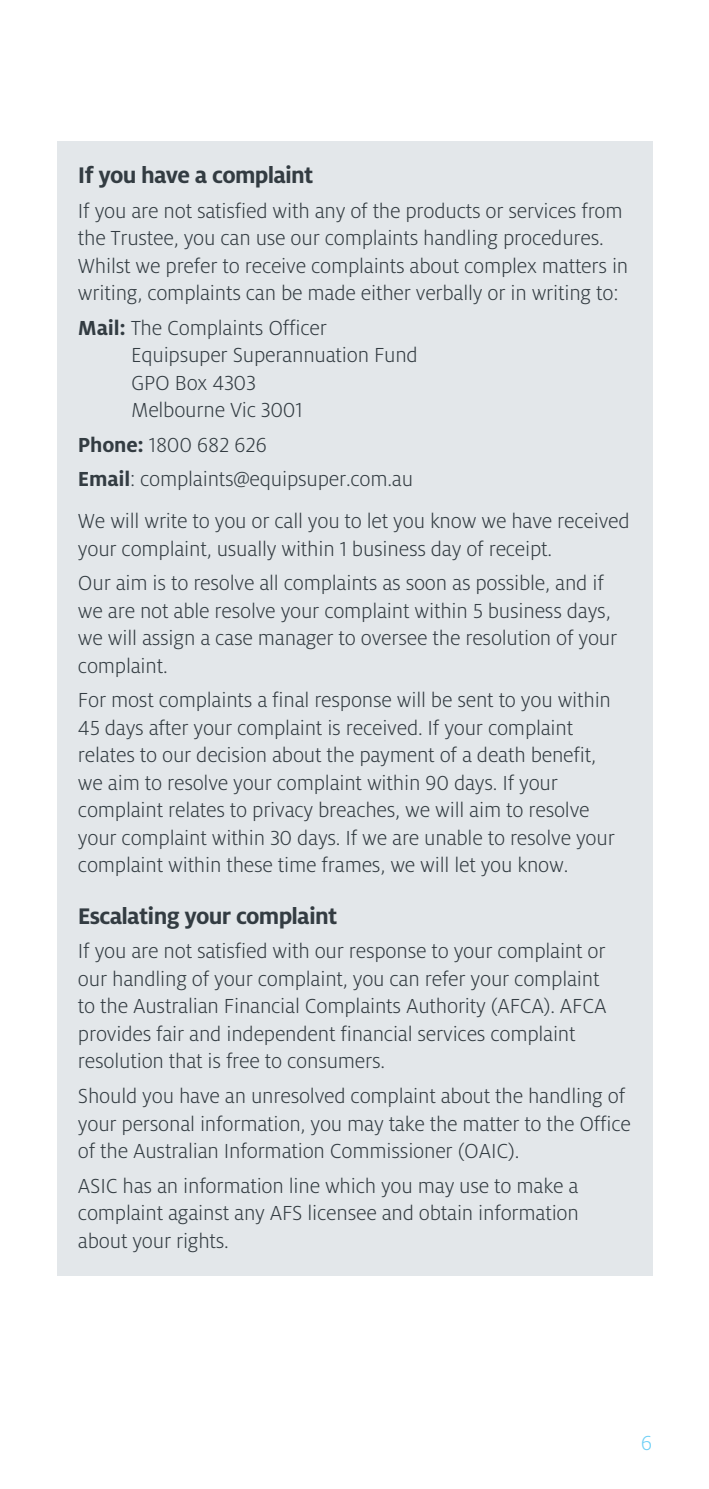
<style>
.page{position:relative;width:709px;height:1489px;background:#fff}
.page>*{position:absolute;margin:0;border:0;box-sizing:border-box;transform-origin:0 0}
.t1{font:700 25px "Milo OT";letter-spacing:-.03em;color:#333c42}
.t2{font:300 22.5px/27.5px "Milo OT";letter-spacing:-.01em;color:#333c42}
.t3{font:300 22.5px "Milo OT";color:#6dcff6}
.s1{font-weight:700}
</style>
<div class="page">
<div style="left:57px;top:142px;width:595px;height:1133px;background:#e3e7ea"></div>
<p class="t1" style="left:78px;top:161px;width:237px">If you have a complaint</p>
<p class="t2" style="left:78px;top:197px;width:552px">If you are not satisfied with any of the products or services from the Trustee, you can use our complaints handling procedures.<br>Whilst we prefer to receive complaints about complex matters in writing, complaints can be made either verbally or in writing to:</p>
<p class="t2" style="left:131px;top:314px;width:288px;text-indent:-53px"><span class="s1">Mail:</span> The Complaints Officer<br>Equipsuper Superannuation Fund<br>GPO Box 4303<br>Melbourne Vic 3001</p>
<p class="t2" style="left:78px;top:428px;width:337px;line-height:34.5px"><span class="s1">Phone:</span> 1800 682 626<br><span class="s1">Email</span>: complaints@equipsuper.com.au</p>
<p class="t2" style="left:78px;top:507px;width:553px">We will write to you or call you to let you know we have received your complaint, usually within 1 business day of receipt.</p>
<p class="t2" style="left:78px;top:569px;width:541px">Our aim is to resolve all complaints as soon as possible, and if we are not able resolve your complaint within 5 business days, we will assign a case manager to oversee the resolution of your complaint.</p>
<p class="t2" style="left:78px;top:686px;width:538px">For most complaints a final response will be sent to you within 45 days after your complaint is received. If your complaint relates to our decision about the payment of a death benefit, we aim to resolve your complaint within 90 days. If your complaint relates to privacy breaches, we will aim to resolve your complaint within 30 days. If we are unable to resolve your complaint within these time frames, we will let you know.</p>
<p class="t1" style="left:78px;top:901px;width:261px">Escalating your complaint</p>
<p class="t2" style="left:78px;top:937px;width:530px">If you are not satisfied with our response to your complaint or our handling of your complaint, you can refer your complaint to the Australian Financial Complaints Authority (AFCA). AFCA provides fair and independent financial services complaint resolution that is free to consumers.</p>
<p class="t2" style="left:78px;top:1082px;width:554px">Should you have an unresolved complaint about the handling of your personal information, you may take the matter to the Office of the Australian Information Commissioner (OAIC).</p>
<p class="t2" style="left:78px;top:1172px;width:502px;text-align:justify">ASIC has an information line which you may use to make a complaint against any AFS licensee and obtain information about your rights.</p>
<p class="t3" style="left:640px;top:1430px;width:13px">6</p>
</div>
